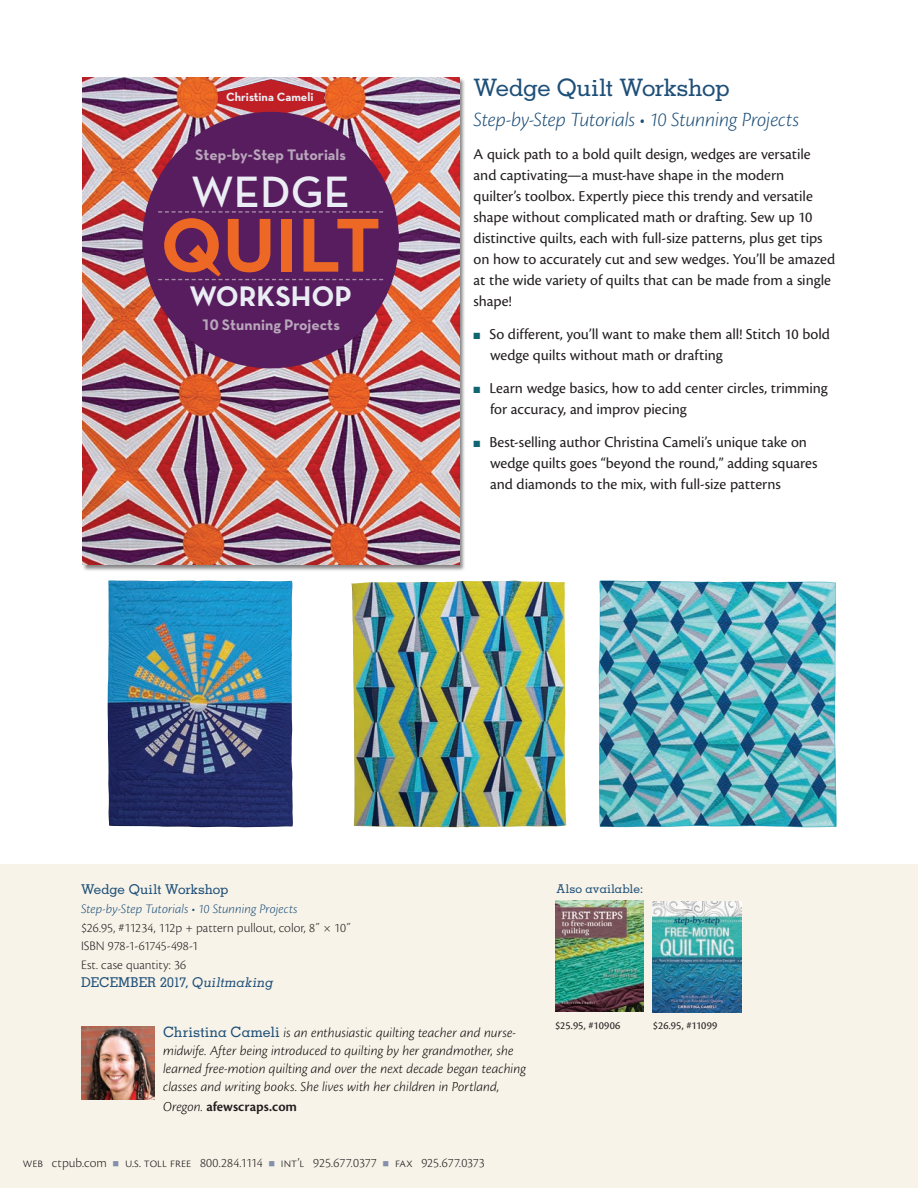
<style>
.page{position:relative;width:918px;height:1188px;background:#fff}
.page>*{position:absolute;margin:0;border:0;box-sizing:border-box;transform-origin:0 0}
.t1{font:700 77.55px "Neutraface Text";color:#ed6824}
.t2{font:600 44.7px "Neutraface Text";color:#eaedf3}
.t3{font:700 28.8px "Neutraface Text";color:#eaedf3}
.NewReleases__Title{font:500 24px "Memphis";letter-spacing:-.02em;color:#1e4f78}
.NewReleases__Subtitl{font:italic 300 21px "Cronos Pro";letter-spacing:-.01em;color:#1e4f78}
.Body{font:15.75px/21px "Cronos Pro";letter-spacing:-.005em;color:#231f20}
.t4{font:700 15.6px "Neutraface Text";color:#b8a6bb}
.AuthorBioText{font:italic 300 14.25px/18px "Cronos Pro";color:#080302}
.AuthorBioText-2{font:600 14.25px "Cronos Pro";letter-spacing:.005em;color:#231f20}
.Specs{font:300 13.5px/18.3px "Cronos Pro";color:#231f20}
.Specs__Subtitle{font:italic 300 13.5px "Cronos Pro";letter-spacing:.005em;color:#1e4f78}
.Specs__Title{font:500 13.5px "Memphis";letter-spacing:-.005em;color:#1e4f78}
.t5{font:700 12.15px "Neutraface Text";color:#eaedf3}
.AlsoAvailableHead{font:500 12px "Memphis";letter-spacing:.005em;color:#1e4f78}
.Also_Available__Spec{font:11.25px "Cronos Pro";letter-spacing:.01em;color:#231f20}
.s1{color:#106573}
.s2{font-family:"Memphis";font-weight:500;color:#1e4f78}
.s3{font-family:"Memphis";font-weight:500;font-style:italic;color:#1e4f78}
.s4{font-family:"Memphis";font-weight:500;font-style:normal;color:#1e4f78}
.s5{font-weight:300;font-style:italic;color:#080302}
.s6{color:#8490ab}
</style>
<div class="page">
<div style="left:0;top:864px;width:918px;height:324px;background:#f7f3e9"></div>
<img style="left:555px;top:901px;width:89px;height:111px">
<img style="left:652px;top:901px;width:89px;height:111px">
<div style="left:82px;top:77px;width:384px;height:494px;background:#231f20;opacity:.55"></div>
<img style="left:82px;top:78px;width:377px;height:487px">
<svg style="left:217px;top:80px;width:108px;height:37px;background:#c44a50"></svg>
<div style="left:142px;top:112px;width:257px;height:256px;background:#571d5e;border-radius:50%"></div>
<svg style="left:158px;top:211px;width:225px;height:2px"></svg>
<svg style="left:158px;top:245px;width:225px;height:35px"></svg>
<img style="left:352px;top:580px;width:215px;height:247px">
<img style="left:599px;top:580px;width:238px;height:247px">
<img style="left:108px;top:580px;width:185px;height:247px">
<img style="left:81px;top:1026px;width:73px;height:74px">
<p class="t5" style="left:226px;top:89px;width:89px">Christina Cameli</p>
<p class="t4" style="left:195px;top:145px;width:152px">Step-by-Step Tutorials</p>
<p class="t2" style="left:191px;top:164px;width:160px">WEDGE</p>
<p class="t1" style="left:160px;top:195px;width:222px">OUILT</p>
<p class="t3" style="left:190px;top:278px;width:164px">WORKSHOP</p>
<p class="t4" style="left:201px;top:315px;width:140px">10 Stunning Projects</p>
<p class="NewReleases__Title" style="left:474px;top:73px;width:258px">Wedge Quilt Workshop</p>
<p class="NewReleases__Subtitl" style="left:474px;top:107px;width:327px">Step-by-Step Tutorials • 10 Stunning Projects</p>
<p class="Body" style="left:474px;top:143px;width:363px">A quick path to a bold quilt design, wedges are versatile and captivating—a must-have shape in the modern quilter’s toolbox. Expertly piece this trendy and versatile shape without complicated math or drafting. Sew up 10 distinctive quilts, each with full-size patterns, plus get tips on how to accurately cut and sew wedges. You’ll be amazed at the wide variety of quilts that can be made from a single shape!</p>
<p class="Body" style="left:490px;top:323px;width:341px;text-indent:-16px"><span class="s1">■</span> So different, you’ll want to make them all! Stitch 10 bold wedge quilts without math or drafting</p>
<p class="Body" style="left:490px;top:377px;width:339px;text-indent:-16px"><span class="s1">■</span> Learn wedge basics, how to add center circles, trimming for accuracy, and improv piecing</p>
<p class="Body" style="left:490px;top:431px;width:329px;text-indent:-16px"><span class="s1">■</span> Best-selling author Christina Cameli’s unique take on wedge quilts goes “beyond the round,” adding squares and diamonds to the mix, with full-size patterns</p>
<p class="Specs__Title" style="left:81px;top:881px;width:149px">Wedge Quilt Workshop</p>
<p class="Specs__Subtitle" style="left:81px;top:901px;width:218px">Step-by-Step Tutorials • 10 Stunning Projects</p>
<p class="Specs" style="left:81px;top:918px;width:272px">$26.95, #11234, 112p + pattern pullout, color, 8˝ × 10˝</p>
<p class="Specs" style="left:81px;top:937px;width:194px">ISBN 978-1-61745-498-1<br>Est. case quantity: 36<br><span class="s2">DECEMBER 2017,</span> <span class="s3">Quiltmaking</span></p>
<p class="AlsoAvailableHead" style="left:557px;top:881px;width:88px">Also available:</p>
<p class="AuthorBioText" style="left:163px;top:1023px;width:364px"><span class="s4">Christina Cameli</span> is an enthusiastic quilting teacher and nurse&shy;midwife. After being introduced to quilting by her grandmother, she learned free-motion quilting and over the next decade began teaching classes and writing books. She lives with her children in Portland,</p>
<p class="AuthorBioText-2" style="left:163px;top:1099px;width:136px"><span class="s5">Oregon.</span> afewscraps.com</p>
<p class="Specs" style="left:23px;top:1153px;width:464px">web ctpub.com <span class="s6">■</span> u.s. toll free 800.284.1114 <span class="s6">■</span> int’l 925.677.0377 <span class="s6">■</span> fax 925.677.0373</p>
<p class="Also_Available__Spec" style="left:555px;top:1019px;width:67px">$25.95, #10906</p>
<p class="Also_Available__Spec" style="left:653px;top:1019px;width:66px">$26.95, #11099</p>
</div>
